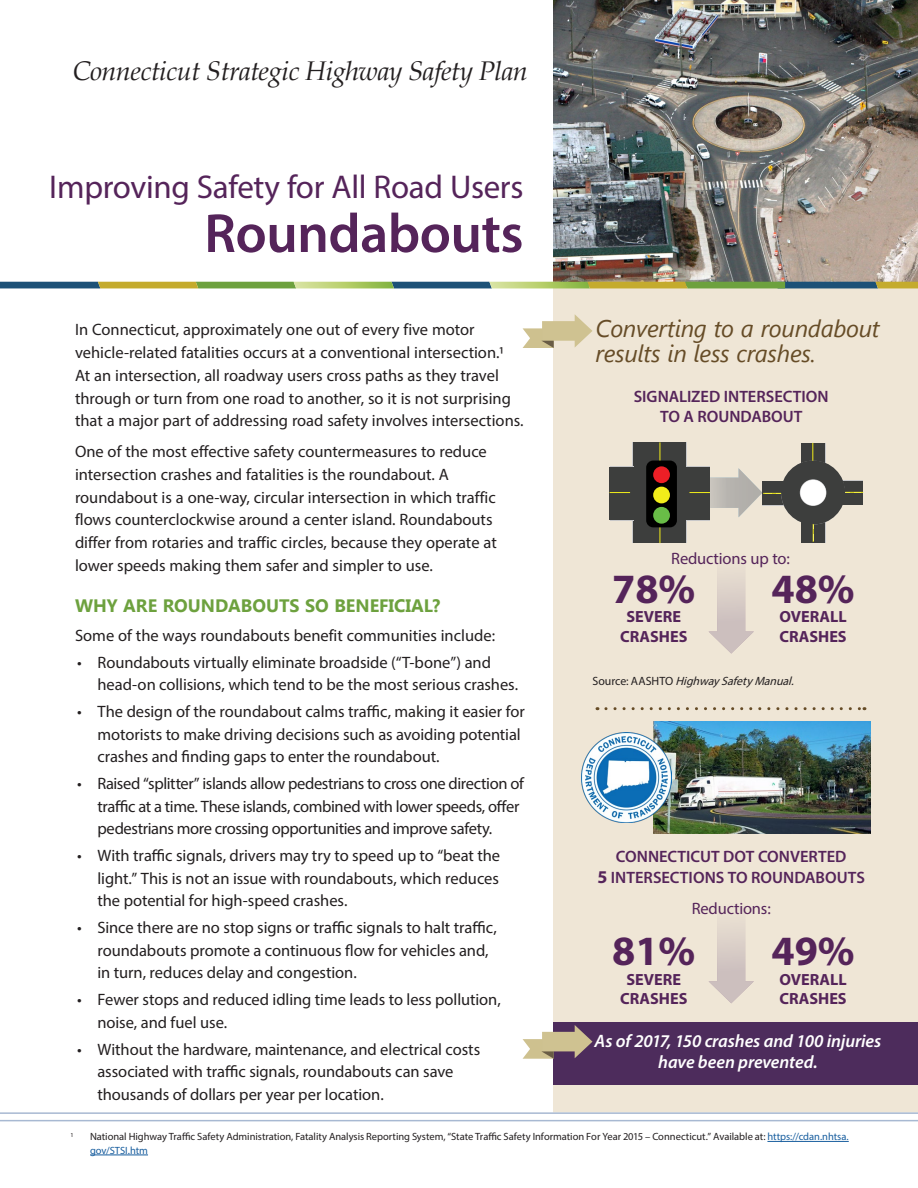
<style>
.page{position:relative;width:918px;height:1188px;background:#fff}
.page>*{position:absolute;margin:0;border:0;box-sizing:border-box;transform-origin:0 0}
.Head_B{font:600 55.5px "Myriad Pro";letter-spacing:-.01em;color:#55245a}
.t1{font:700 41.85px "Myriad Pro";color:#55245a}
.Head_B-2{font:33px "Myriad Pro";letter-spacing:-.01em;color:#55245a}
.t2{font:italic 27px "Book Antiqua";letter-spacing:-.02em;color:#231f20}
.body_copy{font:italic 24px/25.5px "Segoe UI";letter-spacing:-.01em;color:#664c27}
.Head_D{font:italic 600 18px/21px "Myriad Pro";letter-spacing:-.005em;color:#fff;text-align:center}
.Head_C{font:700 18px "Segoe UI";color:#6da13e}
.body_copy-2{font:16.5px/22.5px "Myriad Pro";color:#231f20}
.body_copy-3{font:16.5px/22.5px "Myriad Pro";letter-spacing:-.025em;color:#231f20}
.Head_D-2{font:600 16.5px/19.8px "Myriad Pro";color:#55245a;text-align:center}
.body_copy-4{font:16.5px "Myriad Pro";letter-spacing:-.01em;color:#55245a}
.t3{font:700 16.2px/19.5px "Myriad Pro";color:#55245a;text-align:center}
.Figure_Source{font:italic 12px "Myriad Pro";color:#231f20}
.Footnote{font:10.5px/13.5px "Myriad Pro";letter-spacing:-.005em;color:#231f20}
.Footnote-2{font:6.15px "Myriad Pro";color:#231f20}
.s1{font-style:normal}
.s2{font-weight:700;font-size:18px}
.s3{color:#175d9e}
</style>
<div class="page">
<div style="left:554px;top:288px;width:364px;height:825px;background:#efe6d6"></div>
<img style="left:554px;top:0;width:364px;height:282px">
<svg style="left:0;top:282px;width:918px;height:6px"></svg>
<hr style="left:0;top:1112px;width:918px;height:2px;background:#a8b9d2">
<hr style="left:0;top:1120px;width:918px;height:1px;background:#a8b9d2">
<svg style="left:523px;top:314px;width:70px;height:34px"></svg>
<hr style="left:767px;top:1141px;width:82px;height:1px;background:#175d9e">
<hr style="left:90px;top:1155px;width:58px;height:1px;background:#175d9e">
<svg style="left:606px;top:707px;width:259px;height:3px"></svg>
<svg style="left:709px;top:573px;width:45px;height:81px"></svg>
<svg style="left:709px;top:923px;width:45px;height:80px"></svg>
<div style="left:634px;top:442px;width:52px;height:101px;background:#3d3e3d"></div>
<div style="left:686px;top:466px;width:24px;height:54px;background:#3d3e3d"></div>
<div style="left:610px;top:466px;width:24px;height:55px;background:#3d3e3d"></div>
<svg style="left:660px;top:527px;width:1px;height:16px"></svg>
<div style="left:646px;top:461px;width:31px;height:66px;background:#000;border-radius:7px"></div>
<div style="left:653px;top:507px;width:17px;height:17px;background:#69bd47;border-radius:50%"></div>
<svg style="left:843px;top:480px;width:20px;height:25px"></svg>
<div style="left:840px;top:481px;width:23px;height:23px;background:#3d3e3d"></div>
<div style="left:762px;top:481px;width:24px;height:25px;background:#b6b6b6"></div>
<div style="left:801px;top:520px;width:24px;height:23px;background:#3d3e3d"></div>
<div style="left:801px;top:443px;width:25px;height:23px;background:#c8c8c9"></div>
<div style="left:801px;top:443px;width:24px;height:23px;background:#3d3e3d"></div>
<div style="left:781px;top:460px;width:64px;height:65px;background:#3d3e3d;border-radius:50%"></div>
<svg style="left:800px;top:479px;width:26px;height:27px"></svg>
<div style="left:800px;top:480px;width:26px;height:25px;background:#fff;border-radius:50%"></div>
<svg style="left:812px;top:443px;width:1px;height:18px"></svg>
<svg style="left:813px;top:524px;width:1px;height:18px"></svg>
<svg style="left:845px;top:492px;width:18px;height:1px"></svg>
<svg style="left:610px;top:442px;width:173px;height:75px"></svg>
<img style="left:654px;top:721px;width:216px;height:113px">
<img style="left:581px;top:732px;width:90px;height:91px">
<div style="left:554px;top:1022px;width:364px;height:62px;background:#4d2c5c"></div>
<svg style="left:523px;top:1025px;width:70px;height:34px"></svg>
<p class="t2" style="left:73px;top:51px;width:457px">Connecticut Strategic Highway Safety Plan</p>
<p class="Head_B-2" style="left:49px;top:167px;width:476px">Improving Safety for All Road Users</p>
<p class="Head_B" style="left:204px;top:198px;width:321px">Roundabouts</p>
<p class="body_copy-2" style="left:75px;top:318px;width:450px">In Connecticut, approximately one out of every five motor vehicle-related fatalities occurs at a conventional intersection.1<br>At an intersection, all roadway users cross paths as they travel through or turn from one road to another, so it is not surprising that a major part of addressing road safety involves intersections.</p>
<p class="body_copy-2" style="left:75px;top:440px;width:423px">One of the most effective safety countermeasures to reduce intersection crashes and fatalities is the roundabout. A roundabout is a one-way, circular intersection in which traffic flows counterclockwise around a center island. Roundabouts differ from rotaries and traffic circles, because they operate at lower speeds making them safer and simpler to use.</p>
<p class="Head_C" style="left:75px;top:593px;width:367px">WHY ARE ROUNDABOUTS SO BENEFICIAL?</p>
<p class="body_copy-2" style="left:75px;top:624px;width:422px">Some of the ways roundabouts benefit communities include:</p>
<p class="body_copy-2" style="left:98px;top:651px;width:422px;text-indent:-20px">• Roundabouts virtually eliminate broadside (“T-bone”) and head-on collisions, which tend to be the most serious crashes.</p>
<p class="body_copy-2" style="left:98px;top:700px;width:429px;text-indent:-20px">• The design of the roundabout calms traffic, making it easier for motorists to make driving decisions such as avoiding potential crashes and finding gaps to enter the roundabout.</p>
<p class="body_copy-3" style="left:98px;top:772px;width:428px;text-indent:-20px">• Raised “splitter” islands allow pedestrians to cross one direction of traffic at a time. These islands, combined with lower speeds, offer pedestrians more crossing opportunities and improve safety.</p>
<p class="body_copy-2" style="left:98px;top:844px;width:404px;text-align:justify;text-indent:-20px">• With traffic signals, drivers may try to speed up to “beat the light.” This is not an issue with roundabouts, which reduces the potential for high-speed crashes.</p>
<p class="body_copy-2" style="left:98px;top:916px;width:401px;text-indent:-20px">• Since there are no stop signs or traffic signals to halt traffic, roundabouts promote a continuous flow for vehicles and, in turn, reduces delay and congestion.</p>
<p class="body_copy-2" style="left:98px;top:988px;width:405px;text-indent:-20px">• Fewer stops and reduced idling time leads to less pollution, noise, and fuel use.</p>
<p class="body_copy-2" style="left:98px;top:1038px;width:384px;text-indent:-20px">• Without the hardware, maintenance, and electrical costs associated with traffic signals, roundabouts can save thousands of dollars per year per location.</p>
<p class="body_copy" style="left:596px;top:315px;width:286px">Converting to a roundabout results in less crashes.</p>
<p class="Head_D-2" style="left:634px;top:387px;width:197px">SIGNALIZED INTERSECTION<br>TO A ROUNDABOUT</p>
<p class="body_copy-4" style="left:671px;top:549px;width:120px">Reductions up to:</p>
<p class="t1" style="left:612px;top:561px;width:85px">78%</p>
<p class="t3" style="left:620px;top:607px;width:69px">SEVERE<br>CRASHES</p>
<p class="t1" style="left:771px;top:561px;width:85px">48%</p>
<p class="t3" style="left:779px;top:607px;width:69px;text-align:left">OVERALL<br>CRASHES</p>
<p class="Figure_Source" style="left:592px;top:673px;width:206px"><span class="s1">S o u r c e : A A S H TO</span> HighwaySafetyManual.</p>
<p class="Head_D-2" style="left:598px;top:845px;width:269px;line-height:21.6px">CONNECTICUT DOT CONVERTED<br><span class="s2">5</span> INTERSECTIONS TO ROUNDABOUTS</p>
<p class="body_copy-4" style="left:692px;top:898px;width:81px">Reductions:</p>
<p class="t1" style="left:771px;top:924px;width:85px">49%</p>
<p class="t3" style="left:779px;top:969px;width:69px;text-align:left">OVERALL<br>CRASHES</p>
<p class="Head_D" style="left:595px;top:1030px;width:288px">As of 2017, 150 crashes and 100 injuries have been prevented.</p>
<p class="t1" style="left:612px;top:924px;width:85px">81%</p>
<p class="t3" style="left:620px;top:969px;width:69px">SEVERE<br>CRASHES</p>
<p class="Footnote-2" style="left:70px;top:1131px;width:5px">1</p>
<p class="Footnote" style="left:90px;top:1130px;width:760px">National Highway Traffic Safety Administration, Fatality Analysis Reporting System, “State Traffic Safety Information For Year 2015 – Connecticut.” Available at: <span class="s3">https://cdan.nhtsa. gov/STSI.htm</span></p>
</div>
